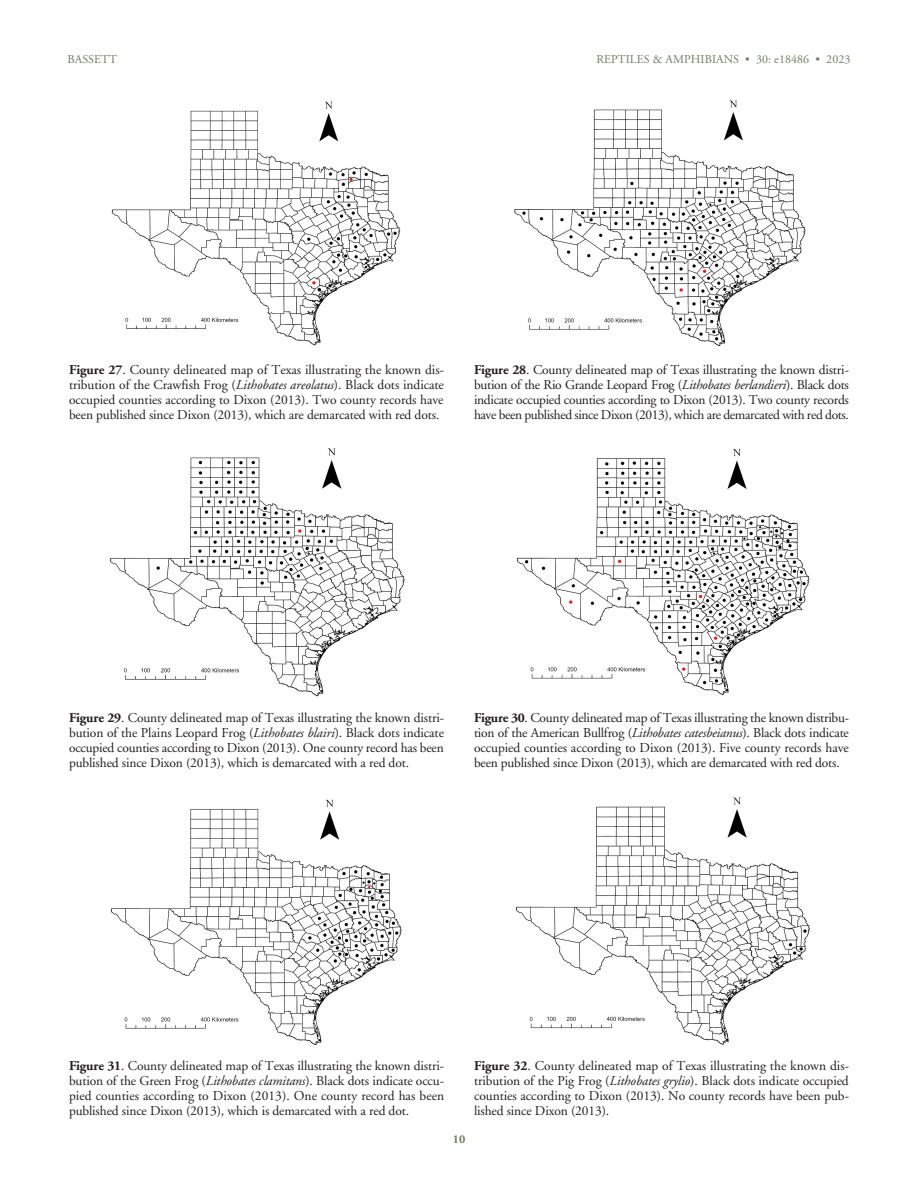
<style>
.page{position:relative;width:918px;height:1188px;background:#fff}
.page>*{position:absolute;margin:0;border:0;box-sizing:border-box;transform-origin:0 0}
.Figure_Caption{font:13.5px/15px "Adobe Garamond";letter-spacing:-.01em;color:#231f20;text-align:justify}
.t1{font:12px "Adobe Garamond";letter-spacing:.005em;color:#717a60}
.t2{font:700 12px "Adobe Garamond";color:#717a60}
.s1{font-weight:700}
.s2{font-style:italic}
</style>
<div class="page">
<img style="left:111px;top:101px;width:290px;height:245px">
<img style="left:109px;top:448px;width:296px;height:249px">
<img style="left:110px;top:799px;width:292px;height:247px">
<img style="left:514px;top:100px;width:292px;height:247px">
<img style="left:516px;top:449px;width:294px;height:246px">
<img style="left:515px;top:797px;width:295px;height:248px">
<p class="t1" style="left:68px;top:53px;width:51px">BASSETT</p>
<p class="t1" style="left:596px;top:53px;width:256px">REPTILES &amp; AMPHIBIANS • 30: e18486 • 2023</p>
<p class="Figure_Caption" style="left:69px;top:362px;width:377px"><span class="s1">Figure 27</span>. County delineated map of Texas illustrating the known dis&shy;tribution of the Crawfish Frog (<span class="s2">Lithobates areolatus</span>). Black dots indicate occupied counties according to Dixon (2013). Two county records have been published since Dixon (2013), which are demarcated with red dots.</p>
<p class="Figure_Caption" style="left:474px;top:362px;width:377px"><span class="s1">Figure 28</span>. County delineated map of Texas illustrating the known distri&shy;bution of the Rio Grande Leopard Frog (<span class="s2">Lithobates berlandieri</span>). Black dots indicate occupied counties according to Dixon (2013). Two county records have been published since Dixon (2013), which are demarcated with red dots.</p>
<p class="Figure_Caption" style="left:69px;top:711px;width:377px"><span class="s1">Figure 29</span>. County delineated map of Texas illustrating the known distri&shy;bution of the Plains Leopard Frog (<span class="s2">Lithobates blairi</span>). Black dots indicate occupied counties according to Dixon (2013). One county record has been published since Dixon (2013), which is demarcated with a red dot.</p>
<p class="Figure_Caption" style="left:474px;top:711px;width:377px"><span class="s1">Figure 30</span>. County delineated map of Texas illustrating the known distribu&shy;tion of the American Bullfrog (<span class="s2">Lithobates catesbeianus</span>). Black dots indicate occupied counties according to Dixon (2013). Five county records have been published since Dixon (2013), which are demarcated with red dots.</p>
<p class="Figure_Caption" style="left:69px;top:1059px;width:377px"><span class="s1">Figure 31</span>. County delineated map of Texas illustrating the known distri&shy;bution of the Green Frog (<span class="s2">Lithobates clamitans</span>). Black dots indicate occu&shy;pied counties according to Dixon (2013). One county record has been published since Dixon (2013), which is demarcated with a red dot.</p>
<p class="t2" style="left:453px;top:1132px;width:14px">10</p>
<p class="Figure_Caption" style="left:474px;top:1059px;width:377px"><span class="s1">Figure 32</span>. County delineated map of Texas illustrating the known dis&shy;tribution of the Pig Frog (<span class="s2">Lithobates grylio</span>). Black dots indicate occupied counties according to Dixon (2013). No county records have been pub&shy;lished since Dixon (2013).</p>
</div>
